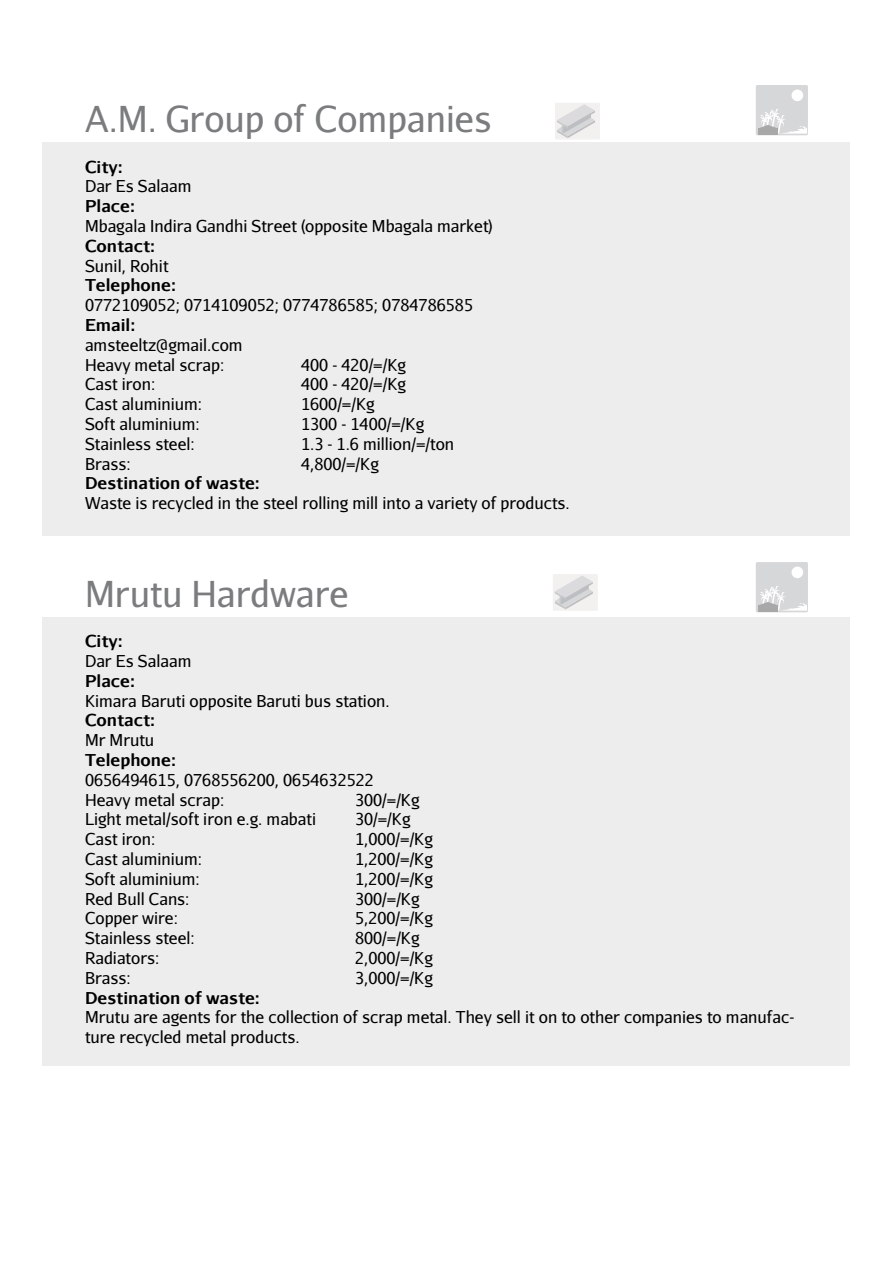
<style>
.page{position:relative;width:893px;height:1263px;background:#fff}
.page>*{position:absolute;margin:0;border:0;box-sizing:border-box;transform-origin:0 0}
.t1{font:36px "Aurulent Sans";color:#7a7c7e}
.t2{font:16.5px/19.8px "Aurulent Sans";color:#000}
.t3{font:700 16.5px "Aurulent Sans";color:#000}
</style>
<div class="page">
<div style="left:43px;top:143px;width:807px;height:393px;background:#eeeded"></div>
<div style="left:43px;top:617px;width:807px;height:449px;background:#eeeded"></div>
<svg style="left:555px;top:103px;width:45px;height:36px"></svg>
<svg style="left:553px;top:574px;width:45px;height:37px"></svg>
<div style="left:756px;top:85px;width:52px;height:50px;background:#d6d7d8;border-radius:2px"></div>
<div style="left:791px;top:90px;width:12px;height:11px;background:#fff;border-radius:50%"></div>
<svg style="left:758px;top:109px;width:49px;height:25px"></svg>
<div style="left:756px;top:562px;width:52px;height:50px;background:#d6d7d8;border-radius:2px"></div>
<div style="left:791px;top:566px;width:12px;height:12px;background:#fff;border-radius:50%"></div>
<svg style="left:758px;top:586px;width:49px;height:25px"></svg>
<h1 class="t1" style="left:85px;top:96px;width:408px">A.M. Group of Companies</h1>
<p class="t3" style="left:85px;top:154px;width:39px">City:</p>
<p class="t2" style="left:85px;top:176px;width:108px">Dar Es Salaam</p>
<p class="t3" style="left:85px;top:194px;width:51px">Place:</p>
<p class="t2" style="left:85px;top:216px;width:409px">Mbagala Indira Gandhi Street (opposite Mbagala market)</p>
<p class="t3" style="left:85px;top:233px;width:72px">Contact:</p>
<p class="t2" style="left:85px;top:255px;width:85px">Sunil, Rohit</p>
<p class="t3" style="left:85px;top:273px;width:93px">Telephone:</p>
<p class="t2" style="left:85px;top:295px;width:389px">0772109052; 0714109052; 0774786585; 0784786585</p>
<p class="t3" style="left:85px;top:313px;width:52px">Email:</p>
<p class="t2" style="left:85px;top:334px;width:159px">amsteeltz@gmail.com<br>Heavy metal scrap:</p>
<p class="t2" style="left:301px;top:354px;width:106px">400 - 420/=/Kg</p>
<p class="t2" style="left:85px;top:374px;width:72px">Cast iron:</p>
<p class="t2" style="left:301px;top:374px;width:106px">400 - 420/=/Kg</p>
<p class="t2" style="left:85px;top:394px;width:118px">Cast aluminium:</p>
<p class="t2" style="left:301px;top:394px;width:75px">1600/=/Kg</p>
<p class="t2" style="left:85px;top:414px;width:116px">Soft aluminium:</p>
<p class="t2" style="left:301px;top:414px;width:125px">1300 - 1400/=/Kg</p>
<p class="t2" style="left:85px;top:433px;width:111px">Stainless steel:</p>
<p class="t2" style="left:301px;top:433px;width:155px">1.3 - 1.6 million/=/ton</p>
<p class="t2" style="left:85px;top:453px;width:47px">Brass:</p>
<p class="t2" style="left:301px;top:453px;width:79px">4,800/=/Kg</p>
<p class="t3" style="left:85px;top:471px;width:176px">Destination of waste:</p>
<p class="t2" style="left:85px;top:493px;width:486px">Waste is recycled in the steel rolling mill into a variety of products.</p>
<h1 class="t1" style="left:85px;top:571px;width:265px">Mrutu Hardware</h1>
<p class="t3" style="left:85px;top:629px;width:39px">City:</p>
<p class="t2" style="left:85px;top:651px;width:108px">Dar Es Salaam</p>
<p class="t3" style="left:85px;top:668px;width:51px">Place:</p>
<p class="t2" style="left:85px;top:690px;width:306px">Kimara Baruti opposite Baruti bus station.</p>
<p class="t3" style="left:85px;top:708px;width:72px">Contact:</p>
<p class="t2" style="left:85px;top:730px;width:71px">Mr Mrutu</p>
<p class="t3" style="left:85px;top:748px;width:93px">Telephone:</p>
<p class="t2" style="left:85px;top:769px;width:290px">0656494615, 0768556200, 0654632522<br>Heavy metal scrap:</p>
<p class="t2" style="left:355px;top:789px;width:66px">300/=/Kg</p>
<p class="t2" style="left:85px;top:809px;width:233px">Light metal/soft iron e.g. mabati</p>
<p class="t2" style="left:355px;top:809px;width:57px">30/=/Kg</p>
<p class="t2" style="left:85px;top:829px;width:72px">Cast iron:</p>
<p class="t2" style="left:355px;top:829px;width:79px">1,000/=/Kg</p>
<p class="t2" style="left:85px;top:849px;width:118px">Cast aluminium:</p>
<p class="t2" style="left:355px;top:849px;width:79px">1,200/=/Kg</p>
<p class="t2" style="left:85px;top:868px;width:116px">Soft aluminium:</p>
<p class="t2" style="left:355px;top:868px;width:79px">1,200/=/Kg</p>
<p class="t2" style="left:85px;top:888px;width:106px">Red Bull Cans:</p>
<p class="t2" style="left:355px;top:888px;width:66px">300/=/Kg</p>
<p class="t2" style="left:85px;top:908px;width:94px">Copper wire:</p>
<p class="t2" style="left:355px;top:908px;width:79px">5,200/=/Kg</p>
<p class="t2" style="left:85px;top:928px;width:111px">Stainless steel:</p>
<p class="t2" style="left:355px;top:928px;width:66px">800/=/Kg</p>
<p class="t2" style="left:85px;top:948px;width:76px">Radiators:</p>
<p class="t2" style="left:355px;top:948px;width:79px">2,000/=/Kg</p>
<p class="t2" style="left:85px;top:967px;width:47px">Brass:</p>
<p class="t2" style="left:355px;top:967px;width:79px">3,000/=/Kg</p>
<p class="t3" style="left:85px;top:985px;width:176px">Destination of waste:</p>
<p class="t2" style="left:85px;top:1007px;width:711px">Mrutu are agents for the collection of scrap metal. They sell it on to other companies to manufac&shy;ture recycled metal products.</p>
</div>
